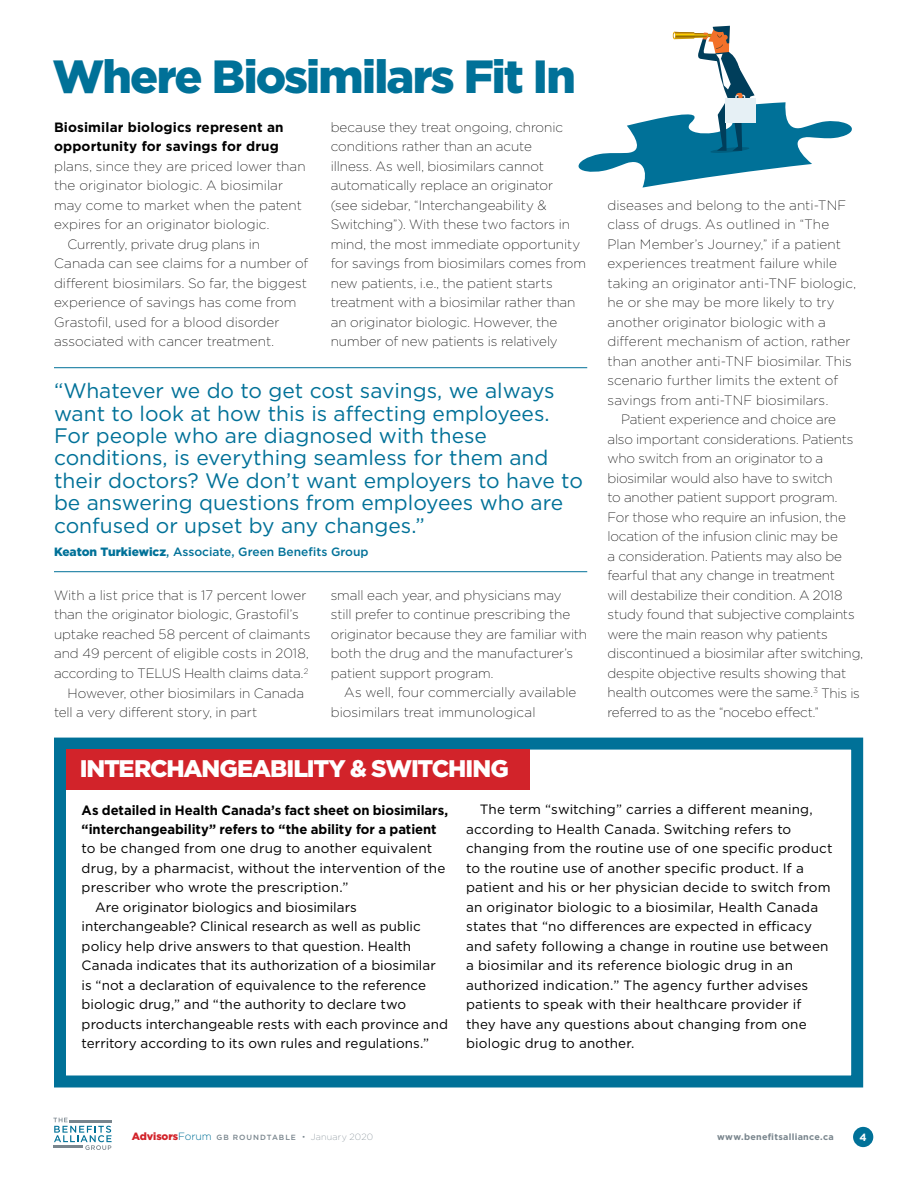
<style>
.page{position:relative;width:918px;height:1188px;background:#fff}
.page>*{position:absolute;margin:0;border:0;box-sizing:border-box;transform-origin:0 0}
.t1{font:900 46.5px "Gotham";letter-spacing:-.04em;color:#007198}
.t2{font:900 24px "Gotham";letter-spacing:-.045em;color:#fff}
.t3{font:21px/22.5px "Gotham";color:#007198}
.t4{font:200 13.5px/19.5px "Gotham";letter-spacing:-.005em;color:#000}
.t5{font:13.5px/19.5px "Gotham";letter-spacing:.005em;color:#000}
.t6{font:700 13.5px/19.5px "Gotham";color:#000}
.t7{font:500 12px "Gotham";color:#007198}
.t8{font:700 10.5px "Gotham";color:#fff}
.t9{font:700 9px "Gotham";letter-spacing:.03em;color:#79858d}
.t10{font:500 7.5px "Gotham";letter-spacing:.13em;color:#79858d}
.s1{font-weight:900}
.s2{font-weight:900;font-size:10.5px;color:#d2232a}
.s3{font-weight:300;font-size:10.5px;color:#007198}
.s4{font-weight:100;font-size:9px}
.s5{font-weight:200;font-size:9px}
</style>
<div class="page">
<div style="left:853px;top:1127px;width:20px;height:20px;background:#007198;border-radius:50%"></div>
<svg style="left:53px;top:1118px;width:59px;height:32px"></svg>
<hr style="left:53px;top:1145px;width:30px;height:2px;background:#79858d">
<hr style="left:69px;top:1120px;width:43px;height:2px;background:#79858d">
<div style="left:54px;top:738px;width:809px;height:350px;border:12px solid #007198"></div>
<div style="left:66px;top:750px;width:463px;height:40px;background:#d2232a"></div>
<hr style="left:54px;top:367px;width:533px;height:1px;background:#007198">
<hr style="left:54px;top:571px;width:533px;height:1px;background:#007198">
<svg style="left:578px;top:26px;width:274px;height:162px"></svg>
<h1 class="t1" style="left:52px;top:44px;width:525px">Where Biosimilars Fit In</h1>
<p class="t6" style="left:54px;top:117px;width:231px">Biosimilar biologics represent an opportunity for savings for drug</p>
<p class="t4" style="left:54px;top:156px;width:253px">plans, since they are priced lower than</p>
<p class="t4" style="left:54px;top:176px;width:230px">the originator biologic. A biosimilar</p>
<p class="t4" style="left:54px;top:195px;width:250px">may come to market when the patent</p>
<p class="t4" style="left:54px;top:215px;width:217px">expires for an originator biologic.</p>
<p class="t4" style="left:68px;top:234px;width:194px">Currently, private drug plans in</p>
<p class="t4" style="left:54px;top:253px;width:256px">Canada can see claims for a number of</p>
<p class="t4" style="left:54px;top:273px;width:254px">different biosimilars. So far, the biggest</p>
<p class="t4" style="left:54px;top:292px;width:244px">experience of savings has come from</p>
<p class="t4" style="left:54px;top:312px;width:227px">Grastofil, used for a blood disorder</p>
<p class="t4" style="left:54px;top:331px;width:221px">associated with cancer treatment.</p>
<p class="t4" style="left:331px;top:117px;width:257px">because they treat ongoing, chronic conditions rather than an acute<br>illness. As well, biosimilars cannot automatically replace an originator<br>(see sidebar, “Interchangeability &amp; Switching”). With these two factors in mind, the most immediate opportunity for savings from biosimilars comes from new patients, i.e., the patient starts treatment with a biosimilar rather than an originator biologic. However, the number of new patients is relatively</p>
<p class="t3" style="left:54px;top:379px;width:530px">“Whatever we do to get cost savings, we always want to look at how this is affecting employees.<br>For people who are diagnosed with these conditions, is everything seamless for them and their doctors? We don’t want employers to have to be answering questions from employees who are confused or upset by any changes.”</p>
<p class="t7" style="left:54px;top:543px;width:316px"><span class="s1">Keaton Turkiewicz</span>, Associate, Green Benefits Group</p>
<p class="t4" style="left:54px;top:585px;width:254px">With a list price that is 17 percent lower</p>
<p class="t4" style="left:54px;top:604px;width:246px">than the originator biologic, Grastofil’s</p>
<p class="t4" style="left:54px;top:624px;width:258px">uptake reached 58 percent of claimants</p>
<p class="t4" style="left:54px;top:643px;width:256px">and 49 percent of eligible costs in 2018,</p>
<p class="t4" style="left:54px;top:663px;width:256px">according to TELUS Health claims data.<sup>2</sup></p>
<p class="t4" style="left:68px;top:683px;width:238px">However, other biosimilars in Canada</p>
<p class="t4" style="left:54px;top:702px;width:205px">tell a very different story, in part</p>
<p class="t4" style="left:331px;top:585px;width:258px">small each year, and physicians may<br>still prefer to continue prescribing the originator because they are familiar with both the drug and the manufacturer’s patient support program.</p>
<p class="t4" style="left:331px;top:682px;width:247px;text-indent:14px">As well, four commercially available biosimilars treat immunological</p>
<h2 class="t2" style="left:80px;top:752px;width:431px">INTERCHANGEABILITY &amp; SWITCHING</h2>
<p class="t4" style="left:608px;top:195px;width:250px">diseases and belong to the anti-TNF class of drugs. As outlined in “The Plan Member’s Journey,” if a patient experiences treatment failure while taking an originator anti-TNF biologic, he or she may be more likely to try another originator biologic with a different mechanism of action, rather than another anti-TNF biosimilar. This scenario further limits the extent of savings from anti-TNF biosimilars.</p>
<p class="t4" style="left:608px;top:409px;width:257px;text-indent:14px">Patient experience and choice are also important considerations. Patients who switch from an originator to a biosimilar would also have to switch<br>to another patient support program.<br>For those who require an infusion, the location of the infusion clinic may be<br>a consideration. Patients may also be fearful that any change in treatment<br>will destabilize their condition. A 2018 study found that subjective complaints were the main reason why patients discontinued a biosimilar after switching, despite objective results showing that health outcomes were the same.<sup>3</sup> This is referred to as the “nocebo effect.”</p>
<p class="t6" style="left:82px;top:800px;width:368px">As detailed in Health Canada’s fact sheet on biosimilars, “interchangeability” refers to “the ability for a patient</p>
<p class="t5" style="left:82px;top:839px;width:352px">to be changed from one drug to another equivalent</p>
<p class="t5" style="left:82px;top:858px;width:365px">drug, by a pharmacist, without the intervention of the</p>
<p class="t5" style="left:82px;top:878px;width:268px">prescriber who wrote the prescription.”</p>
<p class="t5" style="left:95px;top:897px;width:263px">Are originator biologics and biosimilars</p>
<p class="t5" style="left:82px;top:917px;width:341px">interchangeable? Clinical research as well as public</p>
<p class="t5" style="left:82px;top:936px;width:331px">policy help drive answers to that question. Health</p>
<p class="t5" style="left:82px;top:956px;width:356px">Canada indicates that its authorization of a biosimilar</p>
<p class="t5" style="left:82px;top:975px;width:346px">is “not a declaration of equivalence to the reference</p>
<p class="t5" style="left:82px;top:995px;width:326px">biologic drug,” and “the authority to declare two</p>
<p class="t5" style="left:82px;top:1014px;width:368px">products interchangeable rests with each province and</p>
<p class="t5" style="left:82px;top:1034px;width:349px">territory according to its own rules and regulations.”</p>
<p class="t5" style="left:466px;top:800px;width:368px;text-indent:14px">The term “switching” carries a different meaning, according to Health Canada. Switching refers to changing from the routine use of one specific product to the routine use of another specific product. If a patient and his or her physician decide to switch from an originator biologic to a biosimilar, Health Canada states that “no differences are expected in efficacy and safety following a change in routine use between a biosimilar and its reference biologic drug in an authorized indication.” The agency further advises patients to speak with their healthcare provider if they have any questions about changing from one biologic drug to another.</p>
<p class="t10" style="left:132px;top:1132px;width:243px"><span class="s2">Advisors</span><span class="s3">Forum</span> GB ROUNDTABLE <span class="s4">•</span> <span class="s5">January 2020</span></p>
<p class="t9" style="left:717px;top:1131px;width:118px">www.benefitsalliance.ca</p>
<p class="t8" style="left:860px;top:1130px;width:9px">4</p>
</div>
